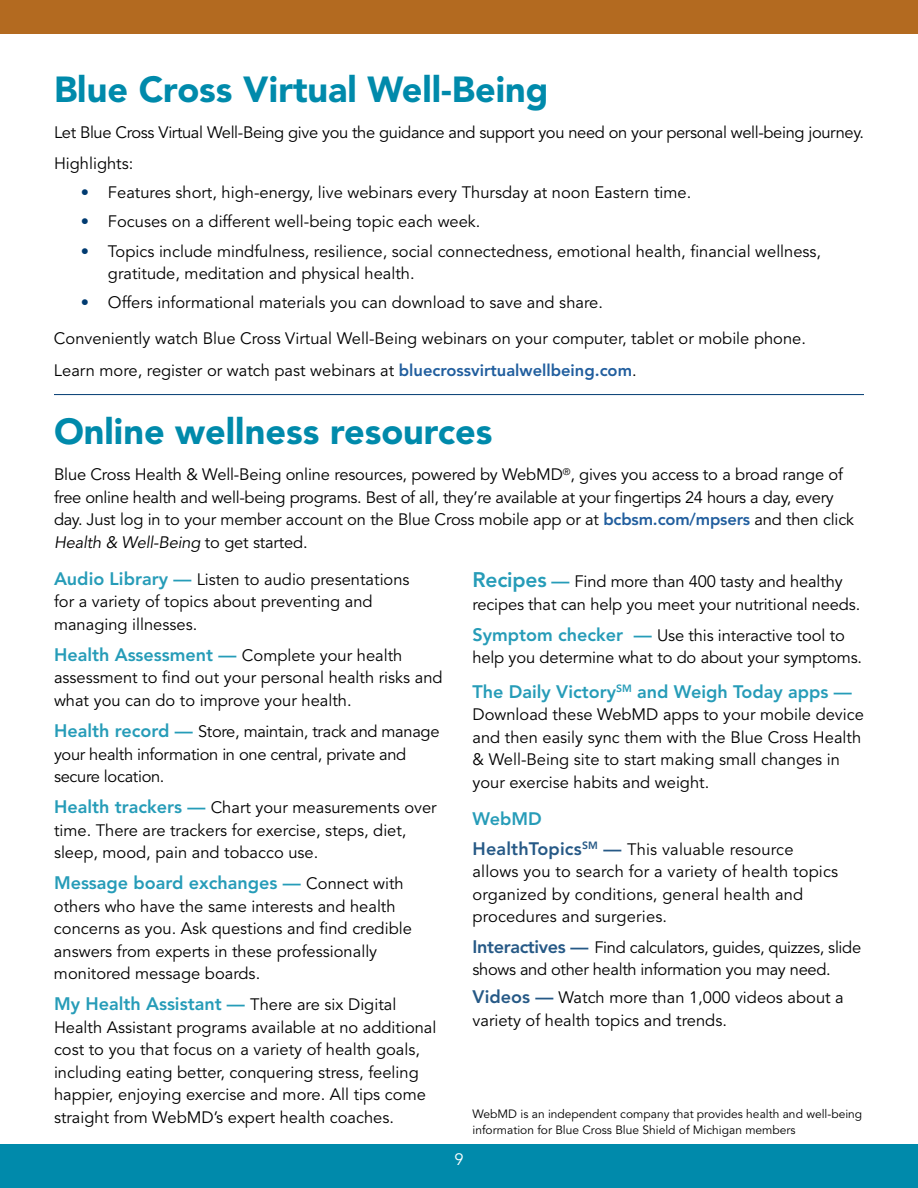
<style>
.page{position:relative;width:918px;height:1188px;background:#fff}
.page>*{position:absolute;margin:0;border:0;box-sizing:border-box;transform-origin:0 0}
.t1{font:900 36px "Avenir LT Std";color:#008aab}
.t2{font:800 18px "Avenir LT Std";color:#269cb8}
.t3{font:16.5px/22.5px "Avenir LT Std";color:#000}
.t4{font:16.5px/22.5px "Avenir LT Std";letter-spacing:-.02em;color:#000}
.t5{font:16.5px "Avenir LT Std";color:#fff}
.t6{font:12px/16.5px "Avenir LT Std";color:#000}
.s1{font-weight:800;color:#003b71}
.s2{font-weight:800;color:#215e9e}
.s3{font-style:italic}
.s4{font-weight:800;font-size:18px;color:#269cb8}
.s5{font-weight:400;font-size:16.5px;color:#000}
.s6{font-weight:800;font-size:21px;color:#269cb8}
.s7{font-weight:800;font-size:18px;color:#265986}
</style>
<div class="page">
<div style="left:0;top:0;width:918px;height:34px;background:#b36a20"></div>
<div style="left:0;top:1144px;width:918px;height:44px;background:#008aab"></div>
<hr style="left:54px;top:394px;width:810px;height:1px;background:#003b71">
<h1 class="t1" style="left:54px;top:67px;width:496px">Blue Cross Virtual Well-Being</h1>
<p class="t4" style="left:54px;top:117px;width:812px;line-height:31.2px">Let Blue Cross Virtual Well-Being give you the guidance and support you need on your personal well-being journey.<br>Highlights:</p>
<p class="t3" style="left:81px;top:182px;width:612px"><span class="s1">•</span> Features short, high-energy, live webinars every Thursday at noon Eastern time.</p>
<p class="t3" style="left:81px;top:211px;width:401px"><span class="s1">•</span> Focuses on a different well-being topic each week.</p>
<p class="t3" style="left:108px;top:240px;width:715px;text-indent:-27px"><span class="s1">•</span> Topics include mindfulness, resilience, social connectedness, emotional health, financial wellness, gratitude, meditation and physical health.</p>
<p class="t3" style="left:54px;top:285px;width:754px;line-height:36px;text-indent:27px"><span class="s1">•</span> Offers informational materials you can download to save and share.<br>Conveniently watch Blue Cross Virtual Well-Being webinars on your computer, tablet or mobile phone.</p>
<p class="t3" style="left:54px;top:359px;width:584px">Learn more, register or watch past webinars at <span class="s2">bluecrossvirtualwellbeing.com</span>.</p>
<h1 class="t1" style="left:54px;top:410px;width:440px">Online wellness resources</h1>
<p class="t3" style="left:54px;top:464px;width:802px">Blue Cross Health &amp; Well-Being online resources, powered by WebMD<sup>®</sup>, gives you access to a broad range of free online health and well-being programs. Best of all, they’re available at your fingertips 24 hours a day, every day. Just log in to your member account on the Blue Cross mobile app or at <span class="s2">bcbsm.com/mpsers</span> and then click <span class="s3">Health &amp; Well-Being</span> to get started.</p>
<p class="t3" style="left:54px;top:568px;width:357px"><span class="s4">Audio Library —</span> Listen to audio presentations for a variety of topics about preventing and managing illnesses.</p>
<p class="t3" style="left:54px;top:644px;width:390px"><span class="s4">Health Assessment —</span> Complete your health assessment to find out your personal health risks and what you can do to improve your health.</p>
<p class="t4" style="left:54px;top:721px;width:387px"><span class="s4">Health record —</span> Store, maintain, track and manage your health information in one central, private and secure location.</p>
<p class="t3" style="left:54px;top:797px;width:384px"><span class="s4">Health trackers —</span> Chart your measurements over time. There are trackers for exercise, steps, diet, sleep, mood, pain and tobacco use.</p>
<p class="t2" style="left:54px;top:872px;width:351px">Message board exchanges — <span class="s5">Connect with</span></p>
<p class="t3" style="left:54px;top:895px;width:359px">others who have the same interests and health concerns as you. Ask questions and find credible answers from experts in these professionally monitored message boards.</p>
<p class="t2" style="left:54px;top:994px;width:344px">My Health Assistant — <span class="s5">There are six Digital</span></p>
<p class="t3" style="left:54px;top:1016px;width:384px">Health Assistant programs available at no additional cost to you that focus on a variety of health goals, including eating better, conquering stress, feeling happier, enjoying exercise and more. All tips come straight from WebMD’s expert health coaches.</p>
<p class="t3" style="left:472px;top:571px;width:389px"><span class="s6">Recipes</span> <span class="s4">—</span> Find more than 400 tasty and healthy recipes that can help you meet your nutritional needs.</p>
<p class="t3" style="left:472px;top:624px;width:391px"><span class="s4">Symptom checker —</span> Use this interactive tool to help you determine what to do about your symptoms.</p>
<p class="t2" style="left:472px;top:681px;width:381px">The Daily Victory<sup>SM</sup> and Weigh Today apps —</p>
<p class="t3" style="left:472px;top:704px;width:393px">Download these WebMD apps to your mobile device and then easily sync them with the Blue Cross Health &amp; Well-Being site to start making small changes in your exercise habits and weight.</p>
<p class="t2" style="left:472px;top:808px;width:71px">WebMD</p>
<p class="t3" style="left:472px;top:838px;width:367px"><span class="s7">HealthTopics</span><sup>SM</sup> <span class="s7">—</span> This valuable resource allows you to search for a variety of health topics organized by conditions, general health and procedures and surgeries.</p>
<p class="t4" style="left:472px;top:936px;width:390px"><span class="s7">Interactives —</span> Find calculators, guides, quizzes, slide shows and other health information you may need.</p>
<p class="t3" style="left:472px;top:987px;width:373px"><span class="s7">Videos —</span> Watch more than 1,000 videos about a variety of health topics and trends.</p>
<p class="t6" style="left:472px;top:1105px;width:391px">WebMD is an independent company that provides health and well-being information for Blue Cross Blue Shield of Michigan members</p>
<p class="t5" style="left:454px;top:1150px;width:11px">9</p>
</div>
